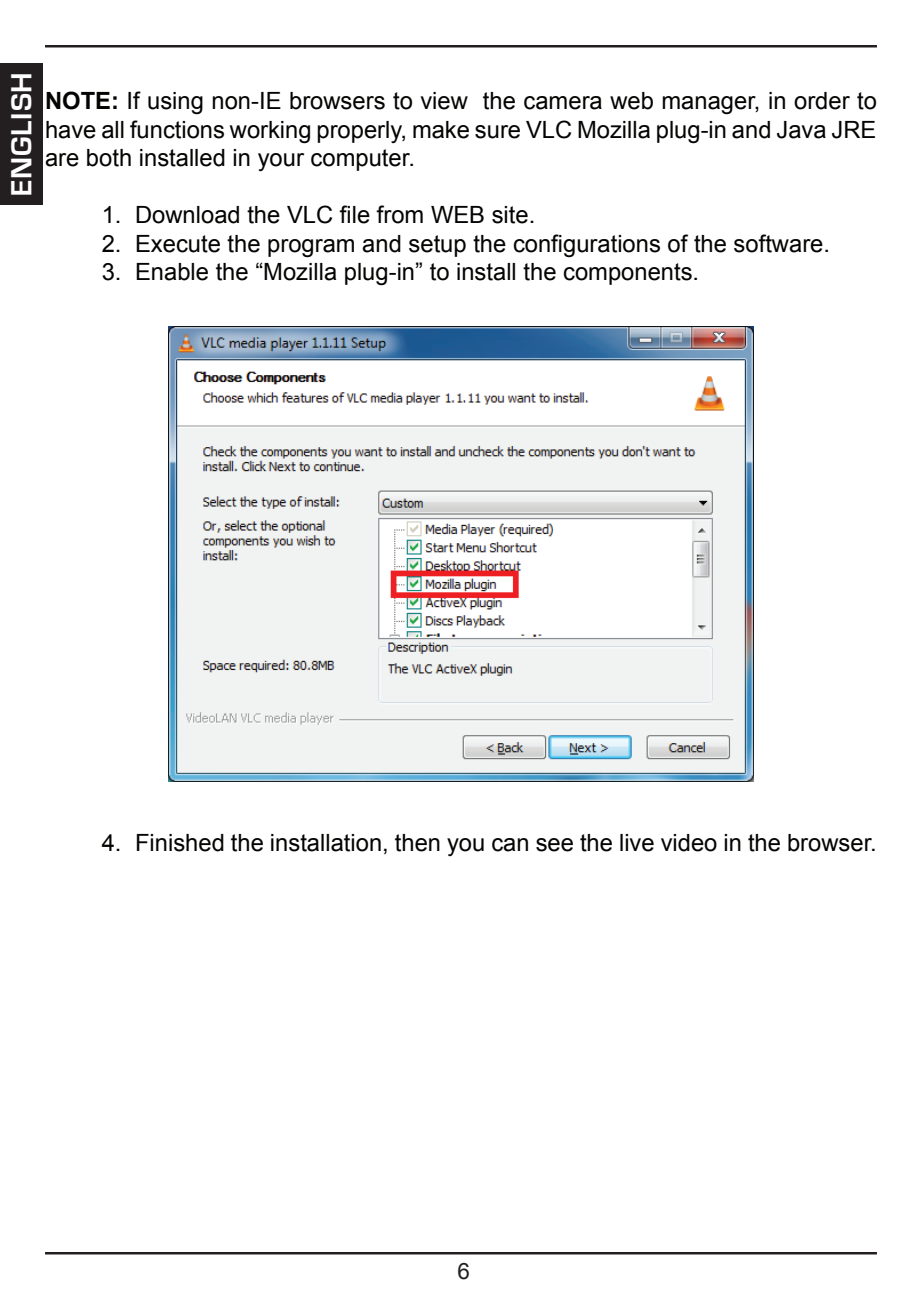
<style>
.page{position:relative;width:922px;height:1297px;background:#fff}
.page>*{position:absolute;margin:0;border:0;box-sizing:border-box;transform-origin:0 0}
.t1{font:700 30px "Eurostile";letter-spacing:.025em;color:#fff}
.t2{font:23.75px/28.5px "Arial";color:#040503;text-align:justify}
.t3{font:22.5px "Arial";color:#231f20}
.s1{font-weight:700}
</style>
<div class="page">
<img style="left:169px;top:326px;width:584px;height:455px">
<hr style="left:45px;top:45px;width:831px;height:2px;background:#231f20">
<hr style="left:45px;top:1252px;width:831px;height:2px;background:#231f20">
<div style="left:0;top:63px;width:43px;height:141px;background:#231f20"></div>
<p class="t1" style="left:5px;top:196px;width:125px;rotate:-90deg">ENGLISH</p>
<p class="t2" style="left:45px;top:87px;width:833px"><span class="s1">NOTE:</span> If using non-IE browsers to view the camera web manager, in order to have all functions working properly, make sure VLC Mozilla plug-in and Java JRE are both installed in your computer.</p>
<p class="t2" style="left:102px;top:201px;width:435px">1. Download the VLC file from WEB site.</p>
<p class="t2" style="left:102px;top:230px;width:729px">2. Execute the program and setup the configurations of the software.</p>
<p class="t2" style="left:102px;top:258px;width:599px">3. Enable the “Mozilla plug-in” to install the components.</p>
<p class="t2" style="left:102px;top:828px;width:776px">4. Finished the installation, then you can see the live video in the browser.</p>
<p class="t3" style="left:457px;top:1256px;width:14px">6</p>
</div>
